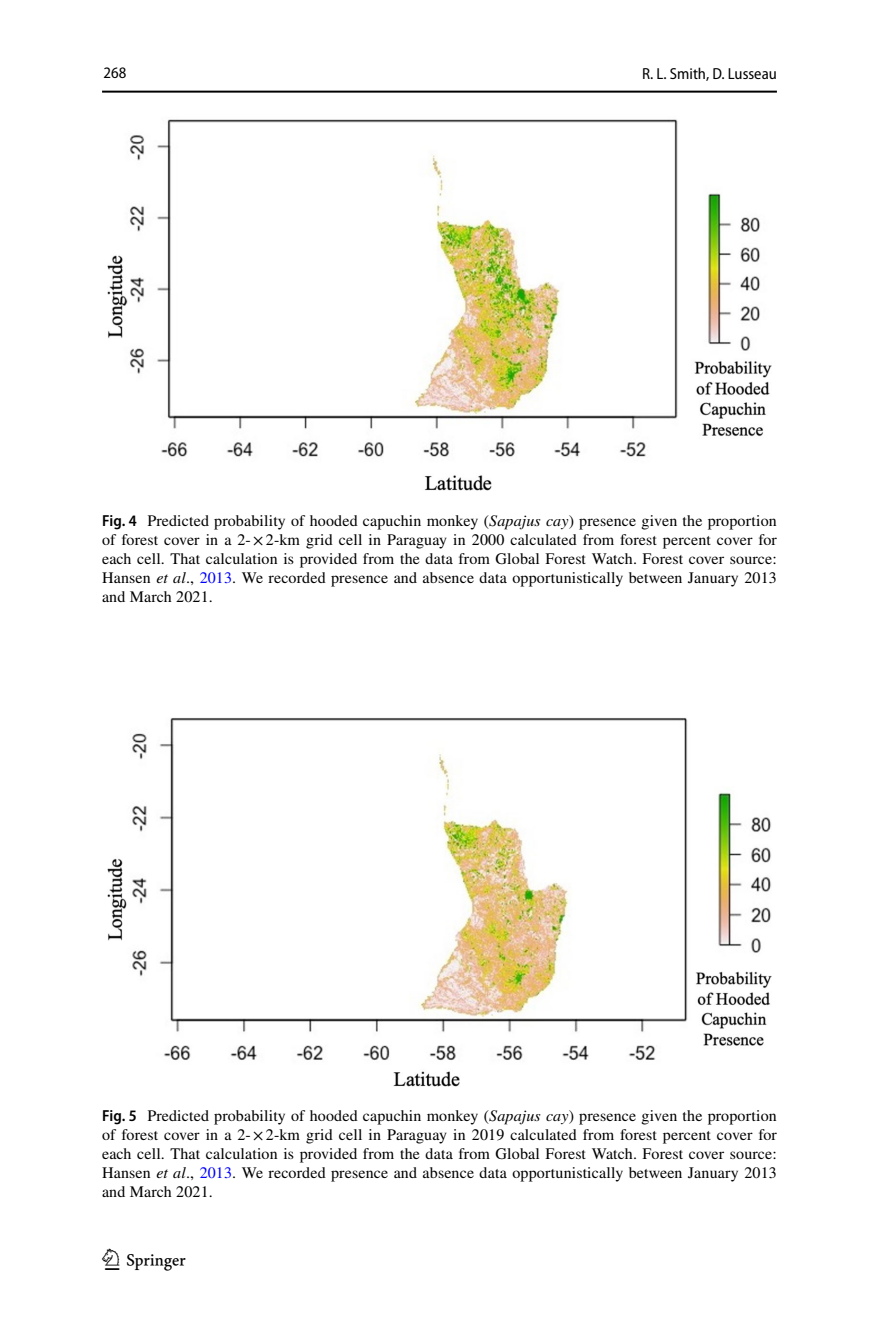
<style>
.page{position:relative;width:879px;height:1333px;background:#fff}
.page>*{position:absolute;margin:0;border:0;box-sizing:border-box;transform-origin:0 0}
.t1{font:30px "Springnew Regular 4";color:#000}
.t2{font:16px/19px "STIX";letter-spacing:.01em;color:#000;text-align:justify}
.t3{font:semi-condensed 16px "Myriad Pro";color:#000}
.s1{font-family:"Myriad Pro";font-weight:600;font-stretch:semi-condensed}
.s2{font-style:italic}
.s3{color:#00f}
</style>
<div class="page">
<hr style="left:102px;top:91px;width:675px;height:2px;background:#000">
<img style="left:107px;top:119px;width:665px;height:372px">
<img style="left:107px;top:718px;width:665px;height:368px">
<p class="t3" style="left:103px;top:64px;width:24px">268</p>
<p class="t3" style="left:642px;top:65px;width:136px">R. L. Smith, D. Lusseau</p>
<p class="t2" style="left:102px;top:512px;width:676px"><span class="s1">Fig. 4</span> Predicted probability of hooded capuchin monkey (<span class="s2">Sapajus cay</span>) presence given the proportion of forest cover in a 2-×2-km grid cell in Paraguay in 2000 calculated from forest percent cover for each cell. That calculation is provided from the data from Global Forest Watch. Forest cover source:<br>Hansen <span class="s2">et al</span>., <span class="s3">2013</span>. We recorded presence and absence data opportunistically between January 2013 and March 2021.</p>
<p class="t2" style="left:102px;top:1106px;width:676px"><span class="s1">Fig. 5</span> Predicted probability of hooded capuchin monkey (<span class="s2">Sapajus cay</span>) presence given the proportion of forest cover in a 2-×2-km grid cell in Paraguay in 2019 calculated from forest percent cover for each cell. That calculation is provided from the data from Global Forest Watch. Forest cover source:<br>Hansen <span class="s2">et al</span>., <span class="s3">2013</span>. We recorded presence and absence data opportunistically between January 2013 and March 2021.</p>
<h1 class="t1" style="left:105px;top:1248px;width:83px">1 3</h1>
</div>
